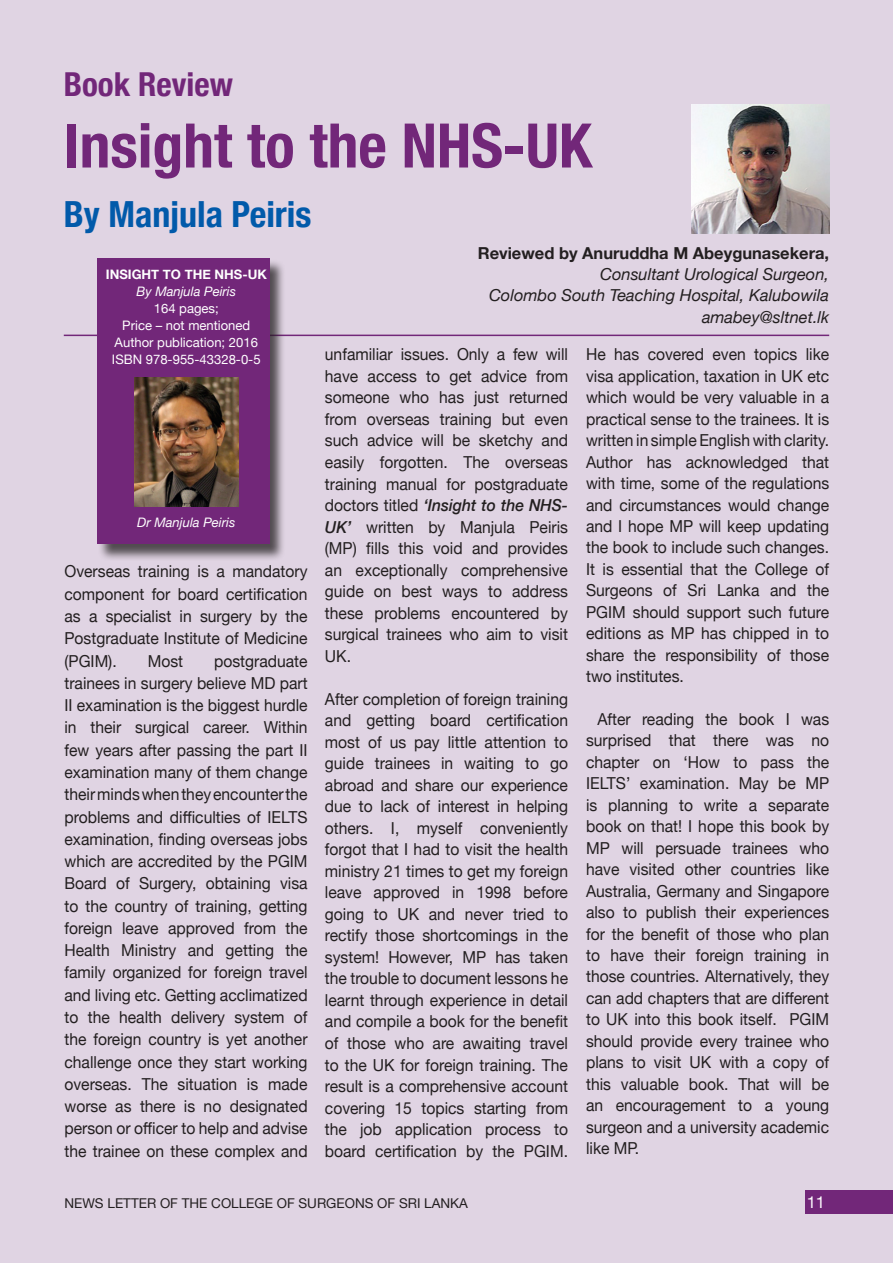
<style>
.page{position:relative;width:893px;height:1263px;background:#e0d4e3}
.page>*{position:absolute;margin:0;border:0;box-sizing:border-box;transform-origin:0 0}
.t1{font:700 condensed 61.5px "Helvetica Neue";color:#722779}
.t2{font:700 condensed 36px "Helvetica Neue";color:#015aaa}
.t3{font:700 condensed 33px "Helvetica Neue";color:#722779}
.t4{font:16.5px/21.5px "Helvetica Neue";color:#231f20;text-align:justify;scale:.95 1}
.t5{font:italic 16.5px/21.5px "Helvetica Neue";color:#231f20;text-align:right}
.t6{font:700 16.5px "Helvetica Neue";color:#231f20}
.t7{font:16.5px "Helvetica Neue";color:#fff}
.t8{font:13.5px "Helvetica Neue";color:#231f20}
.t9{font:13.05px/17px "Helvetica Neue";color:#fff;text-align:center}
.t10{font:italic 13.05px "Helvetica Neue";color:#fff}
.t11{font:700 13.05px "Helvetica Neue";color:#fff}
.s1{font-weight:500;font-style:italic}
</style>
<div class="page">
<hr style="left:64px;top:335px;width:765px;height:1px;background:#722779">
<img style="left:691px;top:104px;width:138px;height:129px">
<div style="left:97px;top:259px;width:189px;height:302px;background:#231f20;opacity:.75"></div>
<div style="left:97px;top:259px;width:172px;height:285px;background:#722779"></div>
<img style="left:134px;top:378px;width:104px;height:129px">
<div style="left:805px;top:1191px;width:88px;height:23px;background:#722779"></div>
<h3 class="t3" style="left:64px;top:56px;width:171px">Book Review</h3>
<h1 class="t1" style="left:64px;top:95px;width:530px">Insight to the NHS-UK</h1>
<h2 class="t2" style="left:64px;top:184px;width:249px">By Manjula Peiris</h2>
<p class="t6" style="left:478px;top:240px;width:353px">Reviewed by Anuruddha M Abeygunasekera,</p>
<p class="t5" style="left:489px;top:264px;width:342px">Consultant Urological Surgeon,<br>Colombo South Teaching Hospital, Kalubowila amabey@sltnet.lk</p>
<p class="t11" style="left:106px;top:264px;width:162px">INSIGHT TO THE NHS-UK</p>
<p class="t10" style="left:136px;top:282px;width:101px">By Manjula Peiris</p>
<p class="t9" style="left:112px;top:300px;width:150px">164 pages;<br>Price – not mentioned<br>Author publication; 2016<br>ISBN 978-955-43328-0-5</p>
<p class="t4" style="left:325px;top:345px;width:257px">unfamiliar issues. Only a few will have access to get advice from someone who has just returned from overseas training but even such advice will be sketchy and easily forgotten. The overseas training manual for postgraduate doctors titled <span class="s1">‘Insight to the NHS-UK’</span> written by Manjula Peiris (MP) fills this void and provides an exceptionally comprehensive guide on best ways to address these problems encountered by surgical trainees who aim to visit UK.</p>
<p class="t4" style="left:325px;top:689px;width:257px">After completion of foreign training and getting board certification most of us pay little attention to guide trainees in waiting to go abroad and share our experience due to lack of interest in helping others. I, myself conveniently forgot that I had to visit the health ministry 21 times to get my foreign leave approved in 1998 before going to UK and never tried to rectify those shortcomings in the system! However, MP has taken the trouble to document lessons he learnt through experience in detail and compile a book for the benefit of those who are awaiting travel to the UK for foreign training. The result is a comprehensive account covering 15 topics starting from the job application process to board certification by the PGIM.</p>
<p class="t4" style="left:586px;top:345px;width:257px">He has covered even topics like visa application, taxation in UK etc which would be very valuable in a practical sense to the trainees. It is written in simple English with clarity.<br>Author has acknowledged that with time, some of the regulations and circumstances would change and I hope MP will keep updating the book to include such changes.<br>It is essential that the College of Surgeons of Sri Lanka and the PGIM should support such future editions as MP has chipped in to share the responsibility of those two institutes.</p>
<p class="t4" style="left:586px;top:709px;width:257px;text-indent:11px">After reading the book I was surprised that there was no chapter on ‘How to pass the IELTS’ examination. May be MP is planning to write a separate book on that! I hope this book by MP will persuade trainees who have visited other countries like Australia, Germany and Singapore also to publish their experiences for the benefit of those who plan to have their foreign training in those countries. Alternatively, they can add chapters that are different to UK into this book itself. PGIM should provide every trainee who plans to visit UK with a copy of this valuable book. That will be an encouragement to a young surgeon and a university academic like MP.</p>
<p class="t10" style="left:137px;top:513px;width:100px">Dr Manjula Peiris</p>
<p class="t4" style="left:64px;top:561px;width:257px;line-height:22.2px">Overseas training is a mandatory component for board certification as a specialist in surgery by the Postgraduate Institute of Medicine (PGIM).</p>
<p class="t4" style="left:64px;top:650px;width:257px;line-height:22.4px;text-indent:150px">postgraduate trainees in surgery believe MD part II examination is the biggest hurdle in their surgical career. Within few years after passing the part II examination many of them change their minds when they encounter the problems and difficulties of IELTS examination, finding overseas jobs which are accredited by the PGIM Board of Surgery, obtaining visa to the country of training, getting foreign leave approved from the Health Ministry and getting the family organized for foreign travel and living etc. Getting acclimatized to the health delivery system of the foreign country is yet another challenge once they start working overseas. The situation is made worse as there is no designated person or officer to help and advise the trainee on these complex and</p>
<p class="t4" style="left:148px;top:651px;width:39px">Most</p>
<p class="t8" style="left:64px;top:1193px;width:21px">News</p>
<p class="t8" style="left:107px;top:1193px;width:17px">Letter</p>
<p class="t8" style="left:160px;top:1193px;width:32px">of the</p>
<p class="t8" style="left:211px;top:1193px;width:20px">College</p>
<p class="t8" style="left:277px;top:1193px;width:41px">of Surgeons</p>
<p class="t8" style="left:377px;top:1193px;width:63px">of Sri Lanka</p>
<p class="t7" style="left:807px;top:1190px;width:20px">11</p>
</div>
